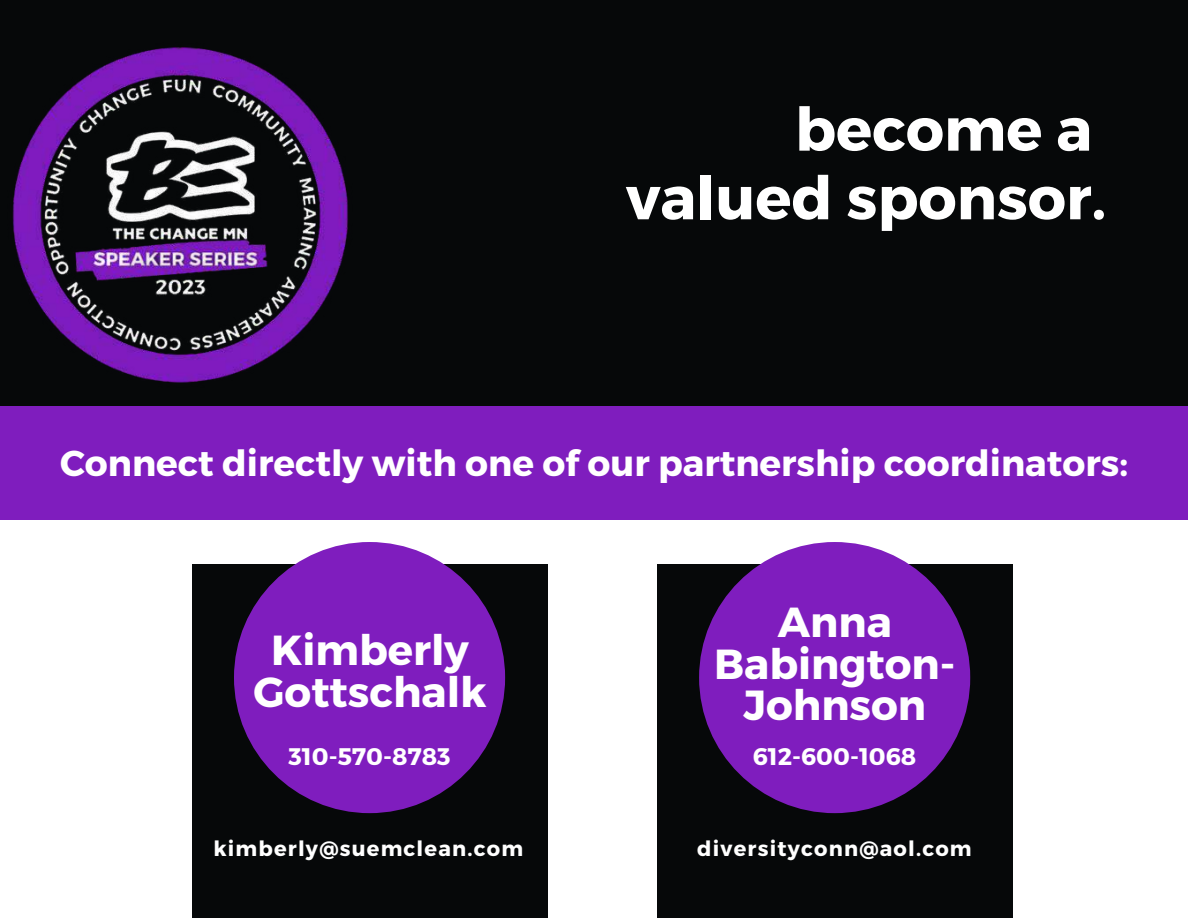
<style>
.page{position:relative;width:1188px;height:918px;background:#fff}
.page>*{position:absolute;margin:0;border:0;box-sizing:border-box;transform-origin:0 0}
.t1{font:700 60px/68.7px "Montserrat";color:#fff;text-align:right}
.t2{font:700 42px/41.7px "Montserrat";color:#fff;text-align:center}
.t3{font:700 36px "Montserrat";color:#fff}
.t4{font:700 24px "Montserrat";color:#fff}
.t5{font:700 21px "Montserrat";letter-spacing:.055em;color:#fff}
</style>
<div class="page">
<div style="left:0;top:0;width:1188px;height:407px;background:#060809"></div>
<div style="left:0;top:407px;width:1188px;height:113px;background:#7f1dbe"></div>
<img style="left:12px;top:47px;width:336px;height:336px">
<div style="left:192px;top:565px;width:355px;height:353px;background:#060809"></div>
<div style="left:234px;top:542px;width:271px;height:271px;background:#7f1dbe;border-radius:50%"></div>
<div style="left:657px;top:565px;width:355px;height:353px;background:#060809"></div>
<div style="left:699px;top:542px;width:271px;height:271px;background:#7f1dbe;border-radius:50%"></div>
<h1 class="t1" style="left:626px;top:92px;width:482px">become a valued sponsor.</h1>
<p class="t3" style="left:60px;top:440px;width:1069px">Connect directly with one of our partnership coordinators:</p>
<p class="t2" style="left:253px;top:627px;width:235px">Kimberly<br>Gottschalk</p>
<p class="t4" style="left:289px;top:741px;width:163px">310-570-8783</p>
<p class="t5" style="left:213px;top:835px;width:311px">kimberly@suemclean.com</p>
<p class="t2" style="left:714px;top:599px;width:243px">Anna<br>Babington-<br>Johnson</p>
<p class="t4" style="left:753px;top:741px;width:165px">612-600-1068</p>
<p class="t5" style="left:697px;top:835px;width:276px">diversityconn@aol.com</p>
</div>
